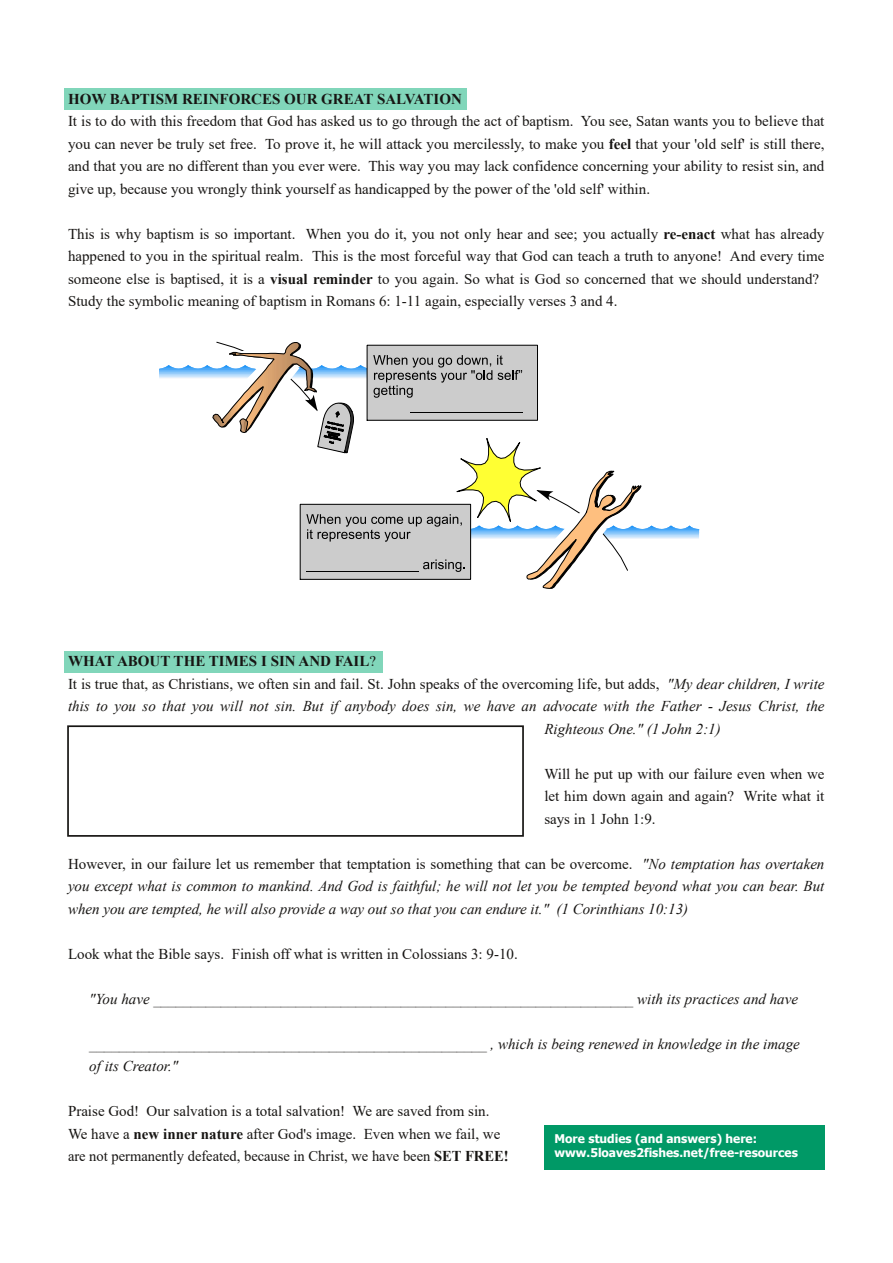
<style>
.page{position:relative;width:893px;height:1263px;background:#fff}
.page>*{position:absolute;margin:0;border:0;box-sizing:border-box;transform-origin:0 0}
.t1{font:15px/22.5px "Times New Roman";color:#171513;text-align:justify}
.t2{font:italic 15px/22.5px "Times New Roman";color:#171513;text-align:justify}
.t3{font:700 15px "Times New Roman";color:#171513}
.t4{font:700 12px/13.5px "Tahoma";color:#fff}
.s1{font-weight:700}
.s2{font-weight:400}
.s3{font-style:italic}
.s4{font-style:normal}
</style>
<div class="page">
<div style="left:544px;top:1125px;width:281px;height:44px;background:#096"></div>
<div style="left:64px;top:88px;width:402px;height:21px;background:#81d6ba"></div>
<div style="left:64px;top:651px;width:319px;height:21px;background:#81d6ba"></div>
<svg style="left:159px;top:342px;width:540px;height:247px"></svg>
<div style="left:67px;top:725px;width:457px;height:112px;border:2px solid #171513"></div>
<p class="t3" style="left:68px;top:90px;width:395px">HOW BAPTISM REINFORCES OUR GREAT SALVATION</p>
<p class="t1" style="left:68px;top:110px;width:758px">It is to do with this freedom that God has asked us to go through the act of baptism. You see, Satan wants you to believe that you can never be truly set free. To prove it, he will attack you mercilessly, to make you <span class="s1">feel</span> that your 'old self' is still there, and that you are no different than you ever were. This way you may lack confidence concerning your ability to resist sin, and give up, because you wrongly think yourself as handicapped by the power of the 'old self' within.</p>
<p class="t1" style="left:68px;top:222px;width:758px;text-align:left">This is why baptism is so important. When you do it, you not only hear and see; you actually <span class="s1">re-enact</span> what has already happened to you in the spiritual realm. This is the most forceful way that God can teach a truth to anyone! And every time someone else is baptised, it is a <span class="s1">visual reminder</span> to you again. So what is God so concerned that we should understand?<br>Study the symbolic meaning of baptism in Romans 6: 1-11 again, especially verses 3 and 4.</p>
<p class="t3" style="left:68px;top:653px;width:310px">WHAT ABOUT THE TIMES I SIN AND FAIL<span class="s2">?</span></p>
<p class="t1" style="left:68px;top:672px;width:758px">It is true that, as Christians, we often sin and fail. St. John speaks of the overcoming life, but adds, <span class="s3">"My dear children, I write</span></p>
<p class="t2" style="left:68px;top:695px;width:758px">this to you so that you will not sin. But if anybody does sin, we have an advocate with the Father - Jesus Christ, the</p>
<p class="t2" style="left:544px;top:717px;width:178px">Righteous One." (1 John 2:1)</p>
<p class="t1" style="left:544px;top:762px;width:282px">Will he put up with our failure even when we let him down again and again? Write what it says in 1 John 1:9.</p>
<p class="t2" style="left:68px;top:852px;width:758px"><span class="s4">However, in our failure let us remember that temptation is something that can be overcome.</span> "No temptation has overtaken you except what is common to mankind. And God is faithful; he will not let you be tempted beyond what you can bear. But when you are tempted, he will also provide a way out so that you can endure it." (1 Corinthians 10:13)</p>
<p class="t1" style="left:68px;top:942px;width:451px">Look what the Bible says. Finish off what is written in Colossians 3: 9-10.</p>
<p class="t2" style="left:89px;top:987px;width:710px">"You have ________________________________________________________________ with its practices and have</p>
<p class="t2" style="left:89px;top:1032px;width:712px">_____________________________________________________ , which is being renewed in knowledge in the image of its Creator."</p>
<p class="t1" style="left:68px;top:1100px;width:442px;text-align:left">Praise God! Our salvation is a total salvation! We are saved from sin.<br>We have a <span class="s1">new inner nature</span> after God's image. Even when we fail, we are not permanently defeated, because in Christ, we have been <span class="s1">SET FREE!</span></p>
<p class="t4" style="left:555px;top:1132px;width:245px">More studies (and answers) here: www.5loaves2fishes.net/free-resources</p>
</div>
